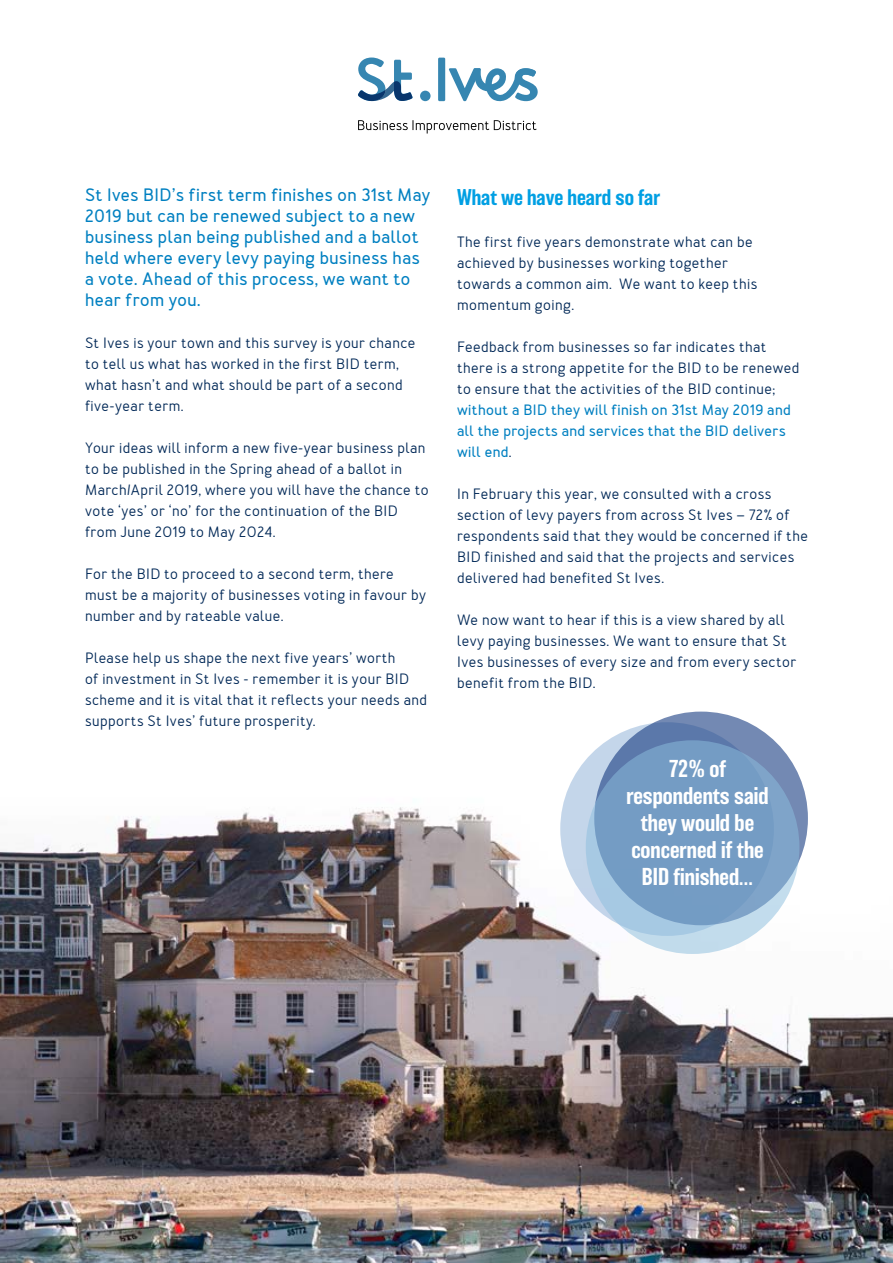
<style>
.page{position:relative;width:893px;height:1263px;background:#fff}
.page>*{position:absolute;margin:0;border:0;box-sizing:border-box;transform-origin:0 0}
.t1{font:500 22.5px/27px "Balboa";color:#fff;text-align:center}
.t2{font:500 21px "Balboa";color:#009fe3}
.t3{font:700 18px/21px "Merlo";letter-spacing:.03em;color:#0080c1}
.t4{font:500 15px/21px "Merlo";letter-spacing:.03em;color:#002857}
.t5{font:700 15px/21px "Merlo";letter-spacing:.03em;color:#0080c1}
.s1{font-weight:500;color:#002857}
</style>
<div class="page">
<img style="left:0;top:725px;width:893px;height:538px">
<div style="left:438px;top:58px;width:7px;height:43px;background:#3686b1"></div>
<div style="left:420px;top:91px;width:11px;height:10px;background:#3686b1;border-radius:50%"></div>
<svg style="left:449px;top:68px;width:89px;height:34px"></svg>
<svg style="left:358px;top:58px;width:55px;height:43px"></svg>
<svg style="left:358px;top:120px;width:179px;height:14px"></svg>
<div style="left:560px;top:722px;width:214px;height:214px;background:#c4d6ea;border-radius:50%"></div>
<svg style="left:594px;top:711px;width:214px;height:214px;background:#6d85b1"></svg>
<svg style="left:586px;top:740px;width:213px;height:214px;background:#80a6ca"></svg>
<p class="t3" style="left:85px;top:184px;width:347px">St Ives BID’s first term finishes on 31st May 2019 but can be renewed subject to a new business plan being published and a ballot held where every levy paying business has a vote. Ahead of this process, we want to hear from you.</p>
<p class="t4" style="left:85px;top:332px;width:332px">St Ives is your town and this survey is your chance to tell us what has worked in the first BID term, what hasn’t and what should be part of a second five-year term.</p>
<p class="t4" style="left:85px;top:437px;width:345px">Your ideas will inform a new five-year business plan to be published in the Spring ahead of a ballot in March/April 2019, where you will have the chance to vote ‘yes’ or ‘no’ for the continuation of the BID from June 2019 to May 2024.</p>
<p class="t4" style="left:85px;top:563px;width:343px">For the BID to proceed to a second term, there must be a majority of businesses voting in favour by number and by rateable value.</p>
<p class="t4" style="left:85px;top:647px;width:344px">Please help us shape the next five years’ worth<br>of investment in St Ives - remember it is your BID scheme and it is vital that it reflects your needs and supports St Ives’ future prosperity.</p>
<h2 class="t2" style="left:457px;top:185px;width:205px">What we have heard so far</h2>
<p class="t4" style="left:457px;top:231px;width:302px">The first five years demonstrate what can be achieved by businesses working together towards a common aim. We want to keep this momentum going.</p>
<p class="t4" style="left:457px;top:336px;width:344px">Feedback from businesses so far indicates that there is a strong appetite for the BID to be renewed to ensure that the activities of the BID continue;</p>
<p class="t5" style="left:457px;top:399px;width:335px">without a BID they will finish on 31st May 2019 and all the projects and services that the BID delivers will end<span class="s1">.</span></p>
<p class="t4" style="left:457px;top:483px;width:352px">In February this year, we consulted with a cross section of levy payers from across St Ives – 72% of respondents said that they would be concerned if the BID finished and said that the projects and services delivered had benefited St Ives.</p>
<p class="t4" style="left:457px;top:609px;width:341px">We now want to hear if this is a view shared by all levy paying businesses. We want to ensure that St Ives businesses of every size and from every sector benefit from the BID.</p>
<h1 class="t1" style="left:626px;top:756px;width:144px">72% of respondents said they would be concerned if the<br>BID finished…</h1>
</div>
